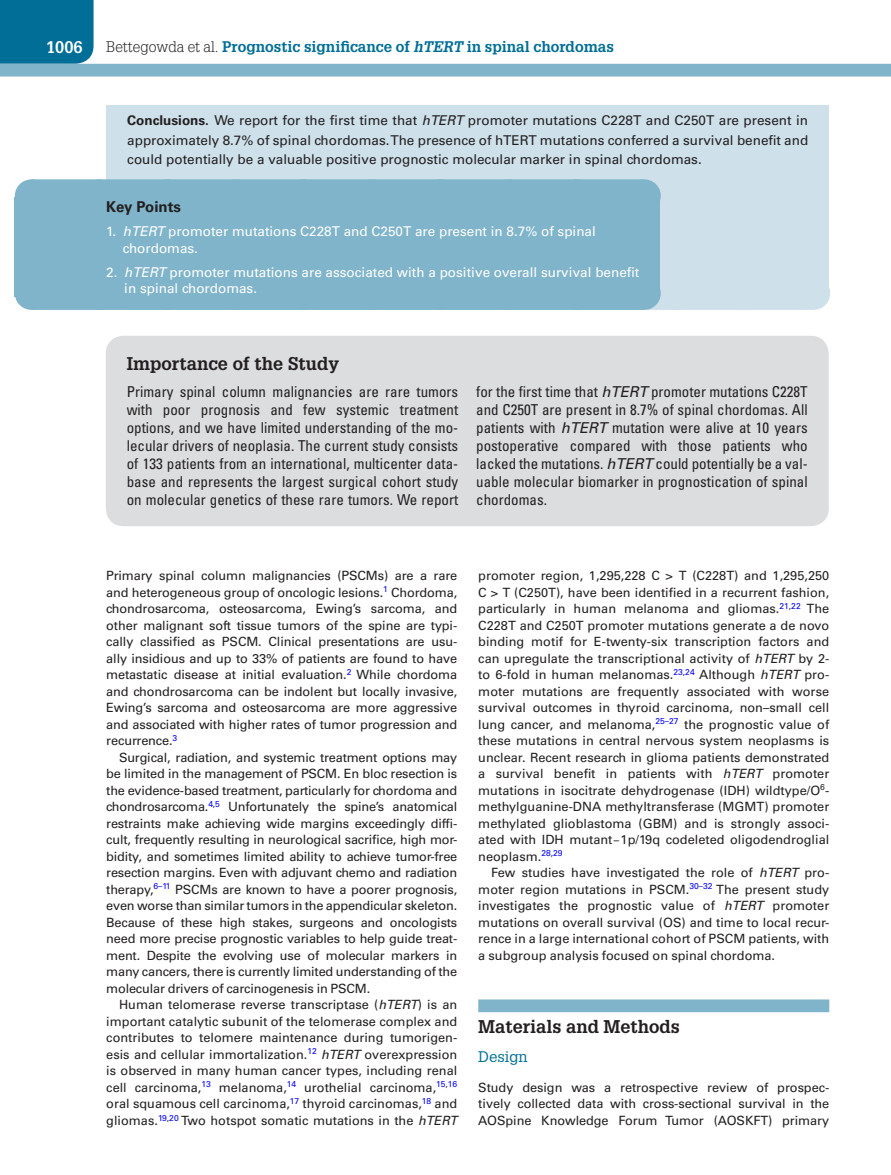
<style>
.page{position:relative;width:891px;height:1175px;background:#fff}
.page>*{position:absolute;margin:0;border:0;box-sizing:border-box;transform-origin:0 0}
.t1{font:700 18px "Glypha LT Std";color:#231f20}
.t2{font:700 16.5px "Glypha LT Std";color:#fff}
.t3{font:condensed 15px/18px "Univers LT Std";color:#231f20;text-align:justify}
.t4{font:700 15px "Glypha LT Std";color:#006e96}
.t5{font:700 15px "Univers LT Std";color:#231f20}
.t6{font:15px "Glypha LT Std";color:#006e96}
.t7{font:13.5px/19.5px "Univers LT Std";color:#231f20;text-align:justify}
.t8{font:13.5px/16.5px "Univers LT Std";color:#fff}
.t9{font:12.75px/16.5px "Univers LT Std";letter-spacing:-.005em;color:#231f20;text-align:justify}
.s1{font-weight:300;color:#231f20}
.s2{font-style:italic}
.s3{font-weight:700}
.s4{font-style:italic;font-stretch:normal}
.s5{font-family:"Gandhari Unicode"}
</style>
<div class="page">
<div style="left:0;top:0;width:94px;height:64px;background:#006e96"></div>
<div style="left:0;top:64px;width:891px;height:12px;background:#7fb4ca"></div>
<div style="left:106px;top:105px;width:723px;height:185px;background:#cee0ea"></div>
<div style="left:123px;top:277px;width:690px;height:33px;background:#cee0ea"></div>
<hr style="left:813px;top:277px;width:1px;height:33px;background:#cee0ea">
<div style="left:15px;top:197px;width:645px;height:34px;background:#7fb4ca"></div>
<div style="left:31px;top:179px;width:612px;height:33px;background:#7fb4ca"></div>
<svg style="left:99px;top:179px;width:510px;height:1px"></svg>
<hr style="left:643px;top:179px;width:1px;height:33px;background:#7fb4ca">
<div style="left:15px;top:213px;width:645px;height:43px;background:#7fb4ca"></div>
<div style="left:15px;top:254px;width:645px;height:43px;background:#7fb4ca"></div>
<div style="left:31px;top:277px;width:612px;height:33px;background:#7fb4ca"></div>
<svg style="left:104px;top:289px;width:557px;height:21px"></svg>
<hr style="left:643px;top:277px;width:1px;height:33px;background:#7fb4ca">
<div style="left:478px;top:999px;width:351px;height:13px;background:#7fb4ca"></div>
<div style="left:106px;top:336px;width:723px;height:190px;background:#dcdddf;border-radius:18px"></div>
<p class="t2" style="left:46px;top:37px;width:38px">1006</p>
<p class="t4" style="left:106px;top:37px;width:509px"><span class="s1">Bettegowda et al.</span> Prognostic significance of <span class="s2">hTERT</span> in spinal chordomas</p>
<p class="t7" style="left:127px;top:111px;width:683px"><span class="s3">Conclusions.</span> We report for the first time that <span class="s2">hTERT</span> promoter mutations C228T and C250T are present in approximately 8.7% of spinal chordomas. The presence of hTERT mutations conferred a survival benefit and could potentially be a valuable positive prognostic molecular marker in spinal chordomas.</p>
<p class="t5" style="left:106px;top:198px;width:76px">Key Points</p>
<p class="t8" style="left:123px;top:223px;width:474px;text-indent:-17px">1. <span class="s2">hTERT</span> promoter mutations C228T and C250T are present in 8.7% of spinal chordomas.</p>
<p class="t8" style="left:124px;top:264px;width:516px;text-indent:-18px">2. <span class="s2">hTERT</span> promoter mutations are associated with a positive overall survival benefit in spinal chordomas.</p>
<h1 class="t1" style="left:127px;top:352px;width:214px">Importance of the Study</h1>
<p class="t3" style="left:127px;top:382px;width:333px">Primary spinal column malignancies are rare tumors with poor prognosis and few systemic treatment options, and we have limited understanding of the mo&shy;lecular drivers of neoplasia. The current study consists of 133 patients from an international, multicenter data&shy;base and represents the largest surgical cohort study on molecular genetics of these rare tumors. We report</p>
<p class="t3" style="left:476px;top:382px;width:333px">for the first time that <span class="s4">hTERT</span> promoter mutations C228T and C250T are present in 8.7% of spinal chordomas. All patients with <span class="s4">hTERT</span> mutation were alive at 10 years postoperative compared with those patients who lacked the mutations. <span class="s4">hTERT</span> could potentially be a val&shy;uable molecular biomarker in prognostication of spinal chordomas.</p>
<p class="t9" style="left:106px;top:567px;width:353px">Primary spinal column malignancies (PSCMs) are a rare and heterogeneous group of oncologic lesions.<sup>1</sup> Chordoma, chondrosarcoma, osteosarcoma, Ewing’s sarcoma, and other malignant soft tissue tumors of the spine are typi&shy;cally classified as PSCM. Clinical presentations are usu&shy;ally insidious and up to 33% of patients are found to have metastatic disease at initial evaluation.<sup>2</sup> While chordoma and chondrosarcoma can be indolent but locally invasive, Ewing’s sarcoma and osteosarcoma are more aggressive and associated with higher rates of tumor progression and recurrence.<sup>3</sup></p>
<p class="t9" style="left:106px;top:749px;width:353px;text-indent:13px">Surgical, radiation, and systemic treatment options may be limited in the management of PSCM. En bloc resection is the evidence-based treatment, particularly for chordoma and chondrosarcoma.<sup>4</sup><sup>,</sup><sup>5</sup> Unfortunately the spine’s anatomical restraints make achieving wide margins exceedingly diffi&shy;cult, frequently resulting in neurological sacrifice, high mor&shy;bidity, and sometimes limited ability to achieve tumor-free resection margins. Even with adjuvant chemo and radiation therapy,<sup>6–11</sup> PSCMs are known to have a poorer prognosis, even worse than similar tumors in the appendicular skeleton.<br>Because of these high stakes, surgeons and oncologists need more precise prognostic variables to help guide treat&shy;ment. Despite the evolving use of molecular markers in many cancers, there is currently limited understanding of the molecular drivers of carcinogenesis in PSCM.</p>
<p class="t9" style="left:106px;top:996px;width:353px;text-indent:13px">Human telomerase reverse transcriptase (<span class="s2">hTERT</span>) is an important catalytic subunit of the telomerase complex and contributes to telomere maintenance during tumorigen&shy;esis and cellular immortalization.<sup>12</sup> <span class="s2">hTERT</span> overexpression is observed in many human cancer types, including renal cell carcinoma,<sup>13</sup> melanoma,<sup>14</sup> urothelial carcinoma,<sup>15</sup><sup>,</sup><sup>16 </sup>oral squamous cell carcinoma,<sup>17</sup> thyroid carcinomas,<sup>18</sup> and gliomas.<sup>19</sup><sup>,</sup><sup>20</sup> Two hotspot somatic mutations in the <span class="s2">hTERT</span></p>
<p class="t9" style="left:478px;top:567px;width:353px">promoter region, 1,295,228 C &gt; T (C228T) and 1,295,250<br>C &gt; T (C250T), have been identified in a recurrent fashion, particularly in human melanoma and gliomas.<sup>21</sup><sup>,</sup><sup>22</sup> The C228T and C250T promoter mutations generate a de novo binding motif for E-twenty-six transcription factors and can upregulate the transcriptional activity of <span class="s2">hTERT</span> by 2- to 6-fold in human melanomas.<sup>23</sup><sup>,</sup><sup>24</sup> Although <span class="s2">hTERT</span> pro&shy;moter mutations are frequently associated with worse survival outcomes in thyroid carcinoma, non–small cell lung cancer, and melanoma,<sup>25–27</sup> the prognostic value of these mutations in central nervous system neoplasms is unclear. Recent research in glioma patients demonstrated a survival benefit in patients with <span class="s2">hTERT</span> promoter mutations in isocitrate dehydrogenase (IDH) wildtype/O<sup>6</sup>- methylguanine-DNA methyltransferase (MGMT) promoter methylated glioblastoma (GBM) and is strongly associ&shy;ated with IDH mutant<span class="s5">‒</span>1p/19q codeleted oligodendroglial neoplasm.<sup>28</sup><sup>,</sup><sup>29</sup></p>
<p class="t9" style="left:478px;top:864px;width:353px;text-indent:13px">Few studies have investigated the role of <span class="s2">hTERT</span> pro&shy;moter region mutations in PSCM.<sup>30–32</sup> The present study investigates the prognostic value of <span class="s2">hTERT</span> promoter mutations on overall survival (OS) and time to local recur&shy;rence in a large international cohort of PSCM patients, with a subgroup analysis focused on spinal chordoma.</p>
<h1 class="t1" style="left:478px;top:1015px;width:203px">Materials and Methods</h1>
<p class="t6" style="left:478px;top:1048px;width:51px">Design</p>
<p class="t9" style="left:478px;top:1079px;width:353px">Study design was a retrospective review of prospec&shy;tively collected data with cross-sectional survival in the AOSpine Knowledge Forum Tumor (AOSKFT) primary</p>
</div>
